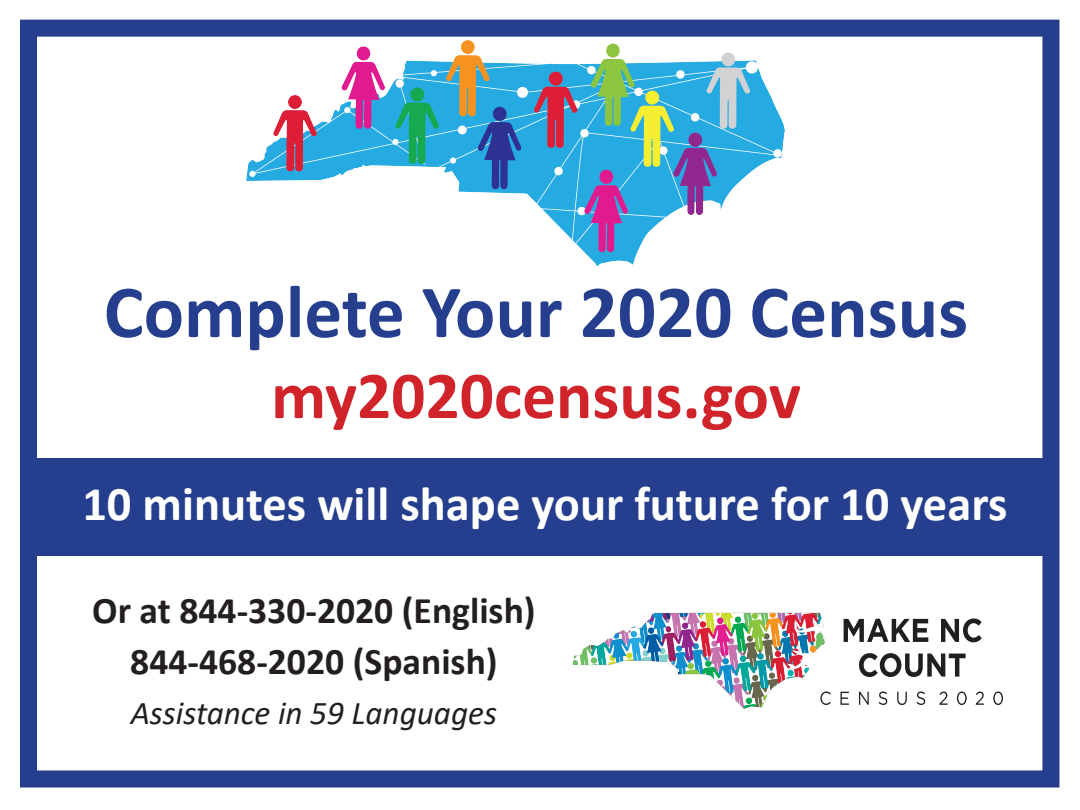
<style>
.page{position:relative;width:1080px;height:810px;background:#fff}
.page>*{position:absolute;margin:0;border:0;box-sizing:border-box;transform-origin:0 0}
.t1{font:700 75.31px "Calibri";color:#253f8e}
.t2{font:700 67.5px "Calibri";color:#d1232a}
.t3{font:700 48.62px "Calibri";color:#fff}
.t4{font:700 37.69px "Calibri";color:#231f20}
.t5{font:italic 33.25px "Calibri";color:#231f20}
</style>
<div class="page">
<div style="left:20px;top:20px;width:1039px;height:768px;border:17px solid #253f8e"></div>
<div style="left:36px;top:459px;width:1012px;height:97px;background:#253f8e"></div>
<img style="left:573px;top:612px;width:253px;height:97px">
<svg style="left:844px;top:619px;width:84px;height:23px"></svg>
<svg style="left:941px;top:618px;width:41px;height:24px"></svg>
<svg style="left:859px;top:653px;width:107px;height:24px"></svg>
<svg style="left:820px;top:691px;width:11px;height:14px"></svg>
<svg style="left:840px;top:692px;width:9px;height:13px"></svg>
<svg style="left:859px;top:692px;width:10px;height:13px"></svg>
<svg style="left:879px;top:692px;width:8px;height:13px"></svg>
<svg style="left:897px;top:692px;width:10px;height:13px"></svg>
<svg style="left:917px;top:692px;width:8px;height:13px"></svg>
<svg style="left:939px;top:692px;width:8px;height:13px"></svg>
<svg style="left:957px;top:691px;width:10px;height:14px"></svg>
<svg style="left:976px;top:692px;width:8px;height:13px"></svg>
<svg style="left:993px;top:691px;width:10px;height:14px"></svg>
<img style="left:246px;top:40px;width:539px;height:225px">
<p class="t1" style="left:104px;top:259px;width:866px">Complete Your 2020 Census</p>
<p class="t2" style="left:271px;top:348px;width:531px">my2020census.gov</p>
<p class="t3" style="left:82px;top:469px;width:927px">10 minutes will shape your future for 10 years</p>
<p class="t4" style="left:92px;top:584px;width:445px">Or at 844-330-2020 (English)</p>
<p class="t4" style="left:130px;top:634px;width:369px">844-468-2020 (Spanish)</p>
<p class="t5" style="left:131px;top:690px;width:368px">Assistance in 59 Languages</p>
</div>
